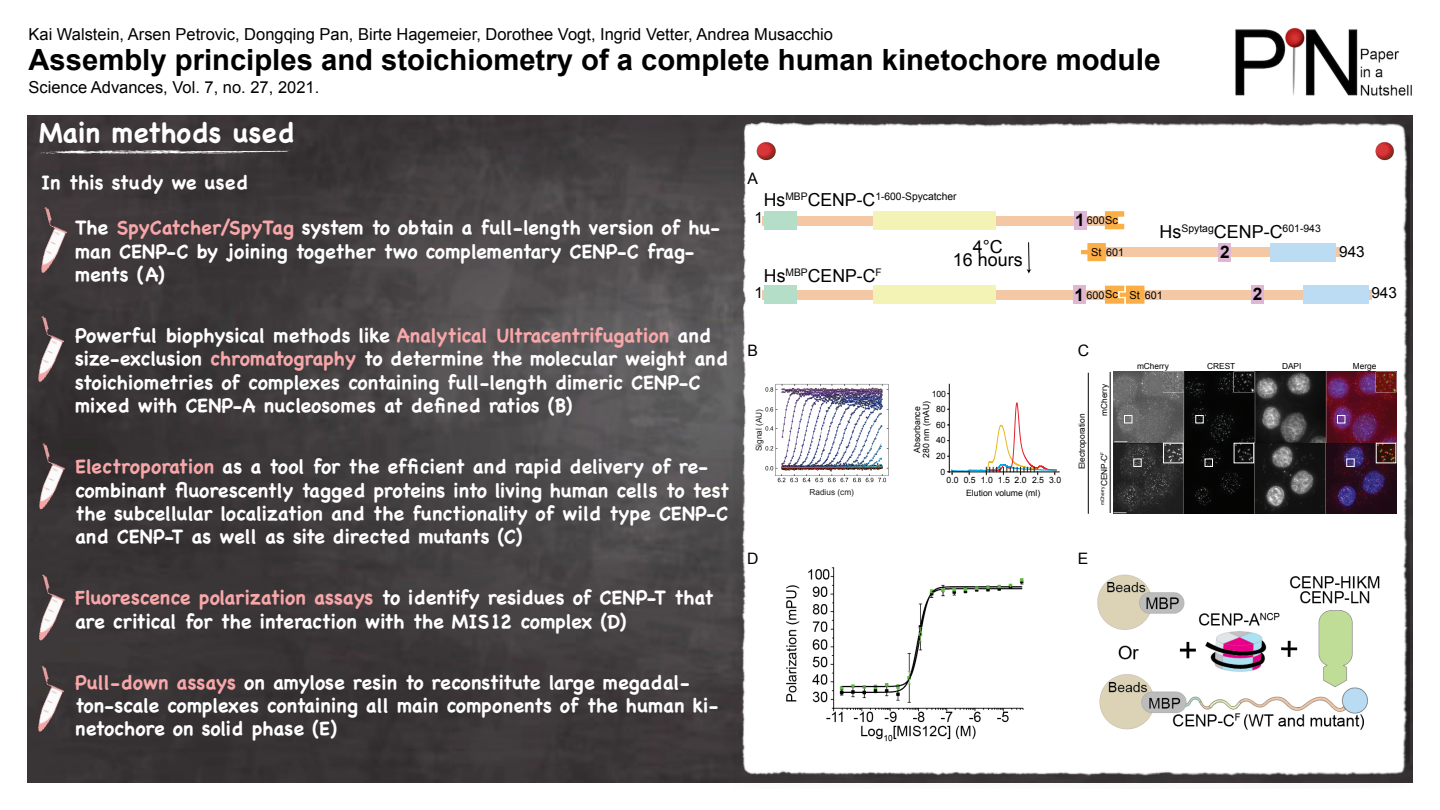
<style>
.page{position:relative;width:1440px;height:810px;background:#fff}
.page>*{position:absolute;margin:0;border:0;box-sizing:border-box;transform-origin:0 0}
.t1{font:700 29.25px "Arial";color:#000}
.t2{font:700 27.75px "Chalkboard SE";color:#fff}
.t3{font:700 19.5px/23.4px "Chalkboard SE";color:#fff}
.t4{font:17.92px/12.9px "Arial";color:#000;text-align:center}
.t5{font:700 17.17px "Arial";color:#000}
.t6{font:16.5px "Arial";color:#000}
.t7{font:15.75px "Arial";color:#000}
.t8{font:15.38px "Arial";color:#000}
.t9{font:10.95px "Arial";color:#000}
.t10{font:10.73px "Arial";color:#000}
.t11{font:10.43px "Arial";color:#000}
.t12{font:8.62px/13px "Arial";color:#000;text-align:center}
.t13{font:8.32px "Arial";color:#000}
.t14{font:8.25px "Arial";color:#241f21}
.t15{font:4.88px "Arial";color:#000}
.s1{font-size:30px}
.s2{color:#f7a7a9}
.s3{font-size:17.92px}
.s4{font-size:10.95px}
.s5{font-size:10.73px}
.s6{font-size:8.32px}
</style>
<div class="page">
<img style="left:27px;top:116px;width:1386px;height:667px">
<img style="left:1235px;top:27px;width:177px;height:69px">
<img style="left:734px;top:116px;width:676px;height:667px">
<img style="left:753px;top:137px;width:26px;height:28px">
<img style="left:1371px;top:137px;width:26px;height:28px">
<hr style="left:1110px;top:372px;width:1px;height:141px;background:#040503">
<hr style="left:1088px;top:373px;width:1px;height:141px;background:#040503">
<img style="left:1113px;top:371px;width:283px;height:142px">
<svg style="left:1163px;top:371px;width:234px;height:22px;background:#422d3b"></svg>
<svg style="left:1124px;top:415px;width:272px;height:52px;background:#3b2e35"></svg>
<img style="left:1164px;top:372px;width:19px;height:20px">
<img style="left:1234px;top:372px;width:20px;height:20px">
<img style="left:1376px;top:372px;width:20px;height:20px">
<svg style="left:39px;top:150px;width:252px;height:5px"></svg>
<img style="left:27px;top:206px;width:48px;height:72px">
<img style="left:27px;top:314px;width:43px;height:73px">
<img style="left:27px;top:664px;width:45px;height:72px">
<img style="left:27px;top:573px;width:46px;height:72px">
<img style="left:27px;top:442px;width:46px;height:72px">
<div style="left:762px;top:290px;width:610px;height:10px;background:#f4c8a4"></div>
<div style="left:1106px;top:247px;width:234px;height:10px;background:#f4c8a4"></div>
<div style="left:762px;top:216px;width:345px;height:10px;background:#f4c8a4"></div>
<div style="left:1303px;top:285px;width:66px;height:19px;background:#bcdcf3"></div>
<div style="left:1251px;top:285px;width:13px;height:19px;background:#e0b6d5"></div>
<div style="left:765px;top:211px;width:32px;height:18px;background:#b5dec8"></div>
<div style="left:1074px;top:211px;width:13px;height:18px;background:#e0b6d5"></div>
<div style="left:873px;top:211px;width:123px;height:18px;background:#f3f3b6"></div>
<div style="left:1271px;top:243px;width:65px;height:18px;background:#bcdcf3"></div>
<div style="left:1219px;top:243px;width:12px;height:18px;background:#e0b6d5"></div>
<div style="left:764px;top:286px;width:33px;height:18px;background:#b5dec8"></div>
<div style="left:1073px;top:286px;width:13px;height:18px;background:#e0b6d5"></div>
<div style="left:873px;top:286px;width:123px;height:18px;background:#f3f3b6"></div>
<svg style="left:1081px;top:243px;width:25px;height:18px"></svg>
<svg style="left:1105px;top:211px;width:19px;height:18px"></svg>
<svg style="left:1105px;top:286px;width:39px;height:18px"></svg>
<svg style="left:1026px;top:242px;width:5px;height:32px"></svg>
<hr style="left:949px;top:384px;width:1px;height:88px;background:#08070b">
<hr style="left:949px;top:472px;width:110px;height:1px;background:#040503">
<svg style="left:947px;top:402px;width:110px;height:73px"></svg>
<img style="left:782px;top:560px;width:250px;height:187px">
<img style="left:1088px;top:569px;width:302px;height:169px">
<img style="left:747px;top:379px;width:149px;height:117px">
<div style="left:810px;top:484px;width:45px;height:13px;background:#fff"></div>
<div style="left:756px;top:412px;width:8px;height:45px;background:#fff"></div>
<p class="t6" style="left:28px;top:23px;width:806px">Kai Walstein, Arsen Petrovic, Dongqing Pan, Birte Hagemeier, Dorothee Vogt, Ingrid Vetter, Andrea Musacchio</p>
<h1 class="t1" style="left:28px;top:40px;width:1134px">Assembly principles and stoichiometry of a complete human kinetochore mod<span class="s1">ule</span></h1>
<p class="t6" style="left:28px;top:77px;width:292px">Science Advances, Vol. 7, no. 27, 2021.</p>
<p class="t2" style="left:39px;top:116px;width:257px">Main methods used</p>
<p class="t3" style="left:41px;top:170px;width:208px">In this study we used</p>
<p class="t3" style="left:75px;top:216px;width:647px">The <span class="s2">SpyCatcher/SpyTag</span> system to obtain a full-length version of hu&shy;man CENP-C by joining together two complementary CENP-C frag&shy;ments (A)</p>
<p class="t3" style="left:75px;top:324px;width:655px">Powerful biophysical methods like <span class="s2">Analytical Ultracentrifugation</span> and size-exclusion <span class="s2">chromatography</span> to determine the molecular weight and stoichiometries of complexes containing full-length dimeric CENP-C mixed with CENP-A nucleosomes at defined ratios (B)</p>
<p class="t3" style="left:75px;top:455px;width:656px"><span class="s2">Electroporation</span> as a tool for the efficient and rapid delivery of re&shy;combinant fluorescently tagged proteins into living human cells to test the subcellular localization and the functionality of wild type CENP-C and CENP-T as well as site directed mutants (C)</p>
<p class="t3" style="left:75px;top:586px;width:640px"><span class="s2">Fluorescence polarization assays</span> to identify residues of CENP-T that are critical for the interaction with the MIS12 complex (D)</p>
<p class="t3" style="left:75px;top:670px;width:645px"><span class="s2">Pull-down assays</span> on amylose resin to reconstitute large megadal&shy;ton-scale complexes containing all main components of the human ki&shy;netochore on solid phase (E)</p>
<p class="t7" style="left:747px;top:169px;width:12px">A</p>
<p class="t11" style="left:764px;top:189px;width:194px"><span class="s3">Hs</span>MBP<span class="s3">CENP-C</span>1-600-Spycatcher</p>
<p class="t8" style="left:755px;top:208px;width:10px">1</p>
<p class="t5" style="left:1075px;top:208px;width:11px">1</p>
<p class="t10" style="left:1087px;top:214px;width:33px">600<span class="s4">Sc</span></p>
<p class="t4" style="left:764px;top:270px;width:119px">Hs<sup>MBP</sup>CENP-C<sup>F</sup></p>
<p class="t4" style="left:953px;top:241px;width:71px">4°C<br>16 hours</p>
<p class="t10" style="left:1091px;top:245px;width:35px"><span class="s4">St</span> 601</p>
<p class="t11" style="left:1160px;top:222px;width:163px"><span class="s3">Hs</span>Spytag<span class="s3">CENP-C</span>601-943</p>
<p class="t5" style="left:1220px;top:240px;width:11px">2</p>
<p class="t8" style="left:1339px;top:241px;width:27px">943</p>
<p class="t8" style="left:755px;top:282px;width:10px">1</p>
<p class="t5" style="left:1075px;top:283px;width:11px">1</p>
<p class="t10" style="left:1145px;top:288px;width:19px">601</p>
<p class="t5" style="left:1253px;top:283px;width:11px">2</p>
<p class="t8" style="left:1371px;top:283px;width:27px">943</p>
<p class="t9" style="left:1087px;top:288px;width:55px"><span class="s5">600</span>Sc St</p>
<p class="t7" style="left:747px;top:341px;width:12px">B</p>
<p class="t14" style="left:754px;top:451px;width:44px;rotate:-90deg">Signal (AU)</p>
<p class="t14" style="left:809px;top:486px;width:46px">Radius (cm)</p>
<p class="t12" style="left:932px;top:387px;width:16px">100</p>
<p class="t12" style="left:913px;top:458px;width:58px;line-height:8.9px;rotate:-90deg">Absorbance<br>280 nm (mAU)</p>
<p class="t12" style="left:936px;top:402px;width:11px">80</p>
<p class="t12" style="left:936px;top:418px;width:11px">60</p>
<p class="t12" style="left:936px;top:434px;width:11px">40</p>
<p class="t12" style="left:936px;top:450px;width:11px">20</p>
<p class="t12" style="left:940px;top:465px;width:6px">0</p>
<p class="t12" style="left:947px;top:474px;width:116px">0.0 0.5 1.0 1.5 2.0 2.5 3.0<br>Elution volume (ml)</p>
<p class="t7" style="left:1078px;top:341px;width:13px">C</p>
<p class="t13" style="left:1076px;top:469px;width:57px;rotate:-90deg">Electroporation</p>
<p class="t13" style="left:1099px;top:416px;width:33px;rotate:-90deg">mCherry</p>
<p class="t15" style="left:1099px;top:505px;width:55px;rotate:-90deg">mCherry<span class="s6">CENP-C</span>F</p>
<p class="t7" style="left:747px;top:548px;width:13px">D</p>
<p class="t7" style="left:1078px;top:548px;width:12px">E</p>
<p class="t13" style="left:1137px;top:361px;width:33px">mCherry</p>
<p class="t13" style="left:1207px;top:361px;width:30px">CREST</p>
<p class="t13" style="left:1282px;top:361px;width:21px">DAPI</p>
<p class="t13" style="left:1353px;top:361px;width:25px">Merge</p>
</div>
